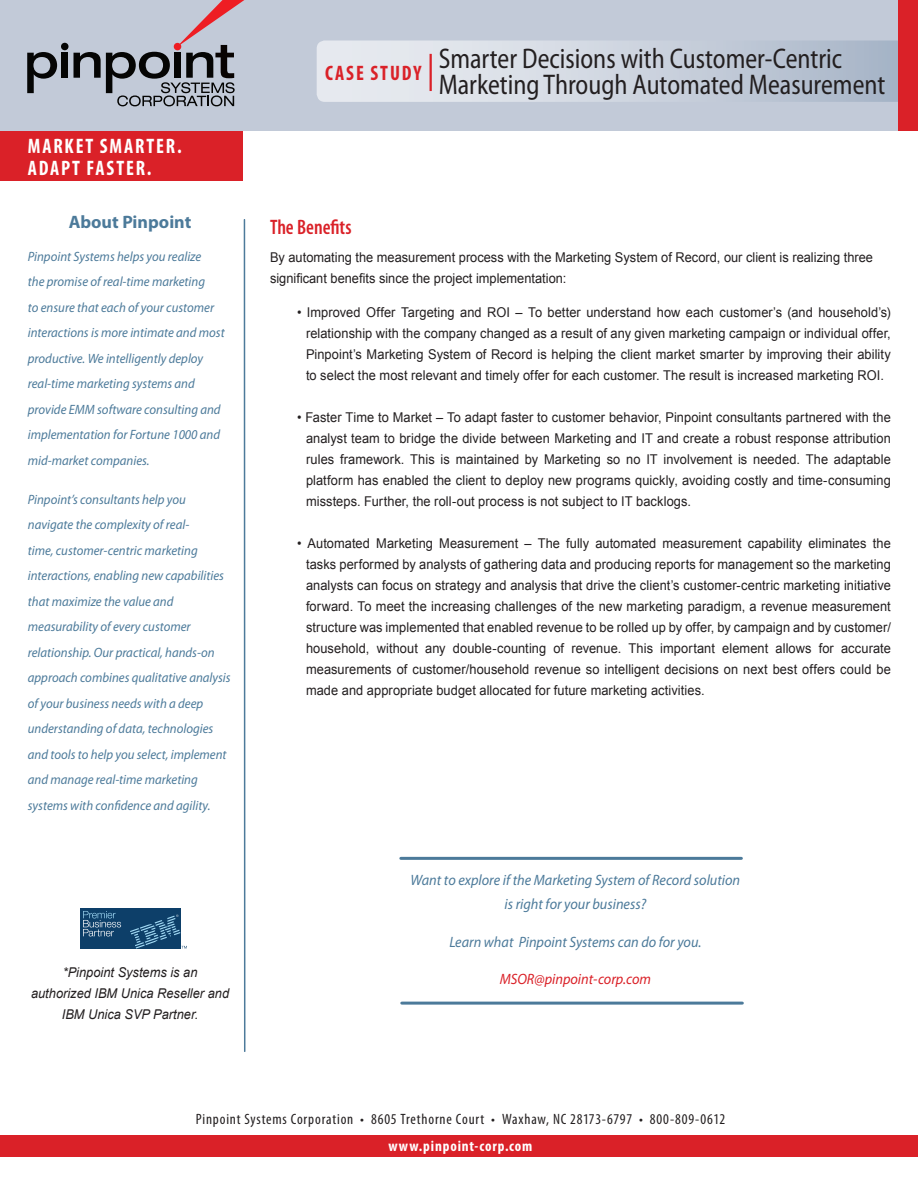
<style>
.page{position:relative;width:918px;height:1188px;background:#fff}
.page>*{position:absolute;margin:0;border:0;box-sizing:border-box;transform-origin:0 0}
.subhead{font:semi-condensed 28.5px "Myriad Pro";color:#231f20;scale:.9 1}
.subhead-2{font:700 condensed 21px "Myriad Pro";letter-spacing:.095em;color:#fff;scale:.95 1}
.subhead-3{font:600 condensed 21px "Myriad Pro";color:#da2128;scale:.95 1}
.subhead-4{font:700 condensed 21px "Myriad Pro";letter-spacing:.095em;color:#da2128;scale:.95 1}
.about_title{font:700 18px "Myriad Pro";color:#4c7a9a}
.t1{font:italic 15px/24px "Myriad Pro";color:#4c7a9a;text-align:center;scale:.95 1}
.t2{font:condensed 15px "Myriad Pro";letter-spacing:.055em;color:#231f20}
.t3{font:italic 15px "Myriad Pro";color:#da2128;scale:.95 1}
.t4{font:700 condensed 15px "Myriad Pro";letter-spacing:.055em;color:#fff}
.body_bullet{font:13.5px/21px "Arial";letter-spacing:.005em;color:#231f20;text-align:justify;scale:.95 1}
.about_body{font:italic 13.5px/25.5px "Myriad Pro";color:#4c7a9a;scale:.95 1}
.body{font:13.5px/21px "Arial";color:#231f20;scale:.95 1}
.asterisk{font:italic 13.5px/21px "Arial";color:#231f20;text-align:center;scale:.95 1}
</style>
<div class="page">
<div style="left:0;top:0;width:918px;height:131px;background:#c2cad8"></div>
<svg style="left:27px;top:0;width:217px;height:106px"></svg>
<div style="left:0;top:131px;width:243px;height:49px;background:#da2128"></div>
<hr style="left:244px;top:220px;width:1px;height:831px;background:#4c7a9a">
<div style="left:317px;top:40px;width:588px;height:62px;background:linear-gradient(to right,#eff1f4,#aab7c9);border-radius:8px"></div>
<hr style="left:430px;top:54px;width:2px;height:37px;background:#da2128">
<div style="left:0;top:1135px;width:918px;height:22px;background:#da2128"></div>
<hr style="left:402px;top:1002px;width:340px;height:3px;background:#4c7a9a">
<hr style="left:401px;top:857px;width:340px;height:3px;background:#4c7a9a">
<div style="left:898px;top:0;width:20px;height:131px;background:#da2128"></div>
<div style="left:80px;top:908px;width:101px;height:41px;background:#0d3f69"></div>
<svg style="left:83px;top:911px;width:38px;height:25px"></svg>
<svg style="left:130px;top:914px;width:57px;height:35px"></svg>
<p class="subhead-2" style="left:28px;top:133px;width:164px">MARKET SMARTER.</p>
<p class="subhead-2" style="left:28px;top:154px;width:132px">ADAPT FASTER.</p>
<p class="about_title" style="left:69px;top:210px;width:124px">About Pinpoint</p>
<p class="about_body" style="left:28px;top:243px;width:209px">Pinpoint Systems helps you realize<br>the promise of real-time marketing<br>to ensure that each of your customer interactions is more intimate and most productive. We intelligently deploy real-time marketing systems and provide EMM software consulting and implementation for Fortune 1000 and mid-market companies.</p>
<p class="about_body" style="left:28px;top:486px;width:215px">Pinpoint’s consultants help you navigate the complexity of real-<br>time, customer-centric marketing interactions, enabling new capabilities that maximize the value and measurability of every customer relationship. Our practical, hands-on approach combines qualitative analysis of your business needs with a deep understanding of data, technologies and tools to help you select, implement and manage real-time marketing systems with confidence and agility.</p>
<p class="asterisk" style="left:31px;top:962px;width:210px">*Pinpoint Systems is an<br>authorized IBM Unica Reseller and<br>IBM Unica SVP Partner.</p>
<p class="subhead-4" style="left:325px;top:60px;width:103px">CASE STUDY</p>
<p class="subhead" style="left:439px;top:43px;width:450px">Smarter Decisions with Customer-Centric</p>
<p class="subhead" style="left:439px;top:69px;width:498px">Marketing Through Automated Measurement</p>
<p class="subhead-3" style="left:270px;top:215px;width:87px">The Benefits</p>
<p class="body" style="left:270px;top:247px;width:636px">By automating the measurement process with the Marketing System of Record, our client is realizing three significant benefits since the project implementation:</p>
<p class="body_bullet" style="left:306px;top:302px;width:617px;text-indent:-9px">• Improved Offer Targeting and ROI – To better understand how each customer’s (and household’s) relationship with the company changed as a result of any given marketing campaign or individual offer, Pinpoint’s Marketing System of Record is helping the client market smarter by improving their ability to select the most relevant and timely offer for each customer. The result is increased marketing ROI.</p>
<p class="body_bullet" style="left:306px;top:407px;width:617px;text-indent:-9px">• Faster Time to Market – To adapt faster to customer behavior, Pinpoint consultants partnered with the analyst team to bridge the divide between Marketing and IT and create a robust response attribution rules framework. This is maintained by Marketing so no IT involvement is needed. The adaptable platform has enabled the client to deploy new programs quickly, avoiding costly and time-consuming missteps. Further, the roll-out process is not subject to IT backlogs.</p>
<p class="body_bullet" style="left:306px;top:533px;width:617px;text-indent:-9px">• Automated Marketing Measurement – The fully automated measurement capability eliminates the tasks performed by analysts of gathering data and producing reports for management so the marketing analysts can focus on strategy and analysis that drive the client’s customer-centric marketing initiative forward. To meet the increasing challenges of the new marketing paradigm, a revenue measurement structure was implemented that enabled revenue to be rolled up by offer, by campaign and by customer/ household, without any double-counting of revenue. This important element allows for accurate measurements of customer/household revenue so intelligent decisions on next best offers could be made and appropriate budget allocated for future marketing activities.</p>
<p class="t1" style="left:411px;top:868px;width:349px">Want to explore if the Marketing System of Record solution is right for your business?</p>
<p class="t1" style="left:449px;top:929px;width:267px">Learn what Pinpoint Systems can do for you.</p>
<p class="t3" style="left:500px;top:970px;width:161px">MSOR@pinpoint-corp.com</p>
<p class="t2" style="left:196px;top:1110px;width:531px">Pinpoint Systems Corporation • 8605 Trethorne Court • Waxhaw, NC 28173-6797 • 800-809-0612</p>
<p class="t4" style="left:389px;top:1136px;width:145px">www.pinpoint-corp.com</p>
</div>
